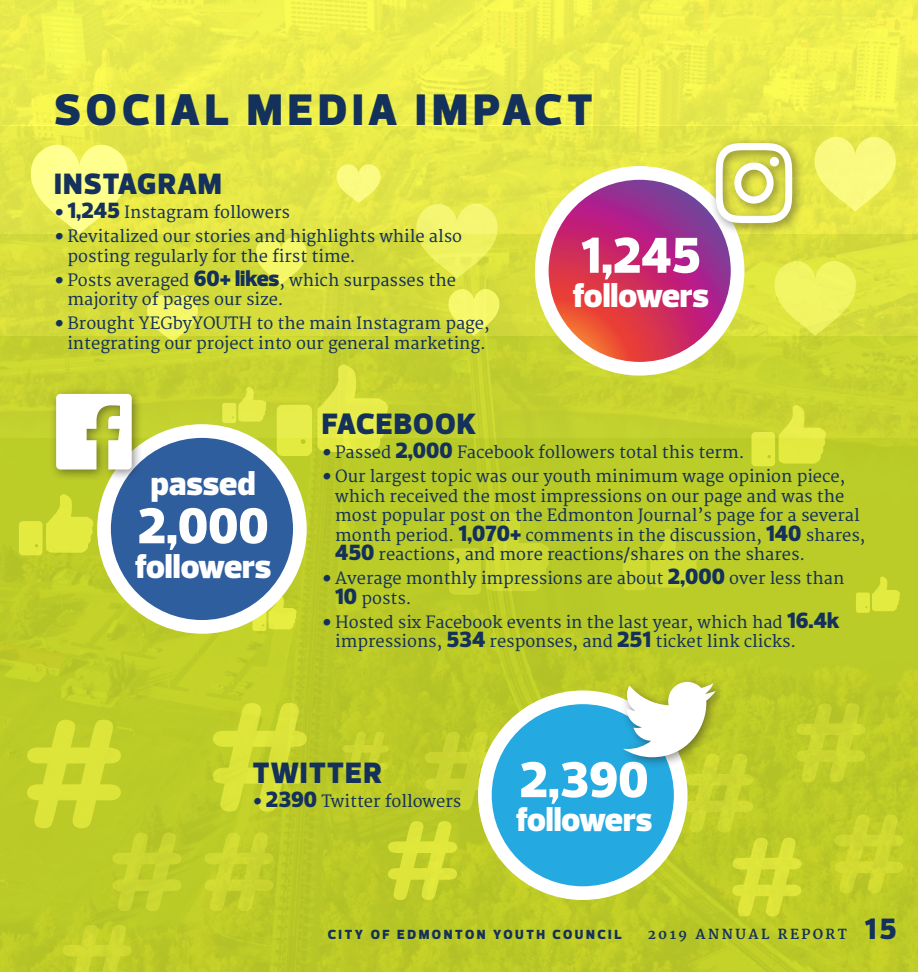
<style>
.page{position:relative;width:918px;height:972px;background:#fff}
.page>*{position:absolute;margin:0;border:0;box-sizing:border-box;transform-origin:0 0}
.t1{font:900 51.3px "Prelo";color:#fff}
.t2{font:900 45px "Prelo";letter-spacing:.1em;color:#13315a}
.t3{font:900 34.2px "Prelo";color:#fff}
.t4{font:900 30px "Prelo";letter-spacing:.04em;color:#13315a}
.t5{font:16.5px/19.5px "Merriweather";color:#13315a}
.t6{font:900 13.5px "Prelo";letter-spacing:.18em;color:#13315a}
.t7{font:700 13.5px "Merriweather";letter-spacing:.18em;color:#13315a}
.s1{font-weight:700;font-size:24px}
.s2{font-family:"Prelo";font-weight:900;font-size:22.5px}
</style>
<div class="page">
<img style="left:0;top:0;width:918px;height:972px">
<svg style="left:63px;top:925px;width:69px;height:47px;background:#c7d22b"></svg>
<svg style="left:204px;top:832px;width:70px;height:79px;background:#c5d12c"></svg>
<svg style="left:342px;top:732px;width:46px;height:52px;background:#c6d12c"></svg>
<svg style="left:388px;top:821px;width:69px;height:79px;background:#cdd831"></svg>
<svg style="left:424px;top:732px;width:70px;height:78px;background:#c3cf2d"></svg>
<svg style="left:732px;top:838px;width:69px;height:78px;background:#cfd931"></svg>
<svg style="left:796px;top:703px;width:69px;height:79px;background:#c4d02c"></svg>
<svg style="left:834px;top:814px;width:69px;height:79px;background:#c8d22c"></svg>
<svg style="left:27px;top:720px;width:155px;height:191px;background:#c2d02b"></svg>
<svg style="left:213px;top:703px;width:94px;height:109px;background:#ced931"></svg>
<svg style="left:18px;top:493px;width:77px;height:63px;background:#d1dc34"></svg>
<svg style="left:276px;top:363px;width:114px;height:94px;background:#d7df3c"></svg>
<svg style="left:751px;top:404px;width:76px;height:63px;background:#d6de39"></svg>
<svg style="left:622px;top:527px;width:77px;height:64px;background:#c5d42d"></svg>
<svg style="left:855px;top:575px;width:46px;height:38px;background:#d0db34"></svg>
<svg style="left:252px;top:593px;width:45px;height:38px"></svg>
<svg style="left:222px;top:386px;width:45px;height:38px;background:#d8e03e"></svg>
<svg style="left:449px;top:510px;width:102px;height:85px;background:#c4d22d"></svg>
<svg style="left:30px;top:143px;width:98px;height:91px;background:#f6f676"></svg>
<svg style="left:416px;top:202px;width:82px;height:77px;background:#eaed5b"></svg>
<svg style="left:774px;top:260px;width:82px;height:76px;background:#e9ee56"></svg>
<svg style="left:814px;top:135px;width:82px;height:77px;background:#f2f36c"></svg>
<svg style="left:147px;top:294px;width:51px;height:48px;background:#e8ec58"></svg>
<svg style="left:255px;top:236px;width:52px;height:48px;background:#e9ed59"></svg>
<svg style="left:448px;top:287px;width:52px;height:49px;background:#e9ed5a"></svg>
<svg style="left:336px;top:163px;width:45px;height:40px;background:#f2f36d"></svg>
<div style="left:104px;top:431px;width:196px;height:196px;background:#2f5e9f;border-radius:50%"></div>
<div style="left:97px;top:424px;width:210px;height:210px;border:14px solid #fff;border-radius:50%"></div>
<div style="left:49px;top:387px;width:95px;height:94px;background:#231f20;opacity:.5"></div>
<svg style="left:56px;top:394px;width:76px;height:76px"></svg>
<div style="left:485px;top:697px;width:196px;height:196px;background:#24aae1;border-radius:50%"></div>
<div style="left:478px;top:690px;width:210px;height:210px;border:14px solid #fff;border-radius:50%"></div>
<div style="left:618px;top:675px;width:108px;height:94px;background:#231f20;opacity:.5"></div>
<svg style="left:623px;top:682px;width:130px;height:150px"></svg>
<svg style="left:542px;top:173px;width:196px;height:196px;background:#c44077"></svg>
<div style="left:535px;top:166px;width:209px;height:210px;border:14px solid #fff;border-radius:50%"></div>
<div style="left:709px;top:136px;width:95px;height:99px;background:#231f20;opacity:.5"></div>
<svg style="left:716px;top:143px;width:76px;height:80px"></svg>
<div style="left:770px;top:157px;width:9px;height:9px;background:#fff;border-radius:50%"></div>
<h2 class="t2" style="left:54px;top:83px;width:540px">SOCIAL MEDIA IMPACT</h2>
<h3 class="t4" style="left:54px;top:166px;width:169px">INSTAGRAM</h3>
<p class="t5" style="left:54px;top:203px;width:237px"><span class="s1">•</span> <span class="s2">1,245</span> Instagram followers</p>
<p class="t5" style="left:68px;top:227px;width:396px;text-indent:-14px"><span class="s1">•</span> Revitalized our stories and highlights while also posting regularly for the first time.</p>
<p class="t5" style="left:67px;top:271px;width:390px;text-indent:-13px"><span class="s1">•</span> Posts averaged <span class="s2">60+ likes</span>, which surpasses the majority of pages our size.</p>
<p class="t5" style="left:54px;top:314px;width:437px;text-align:center"><span class="s1">•</span> Brought YEGbyYOUTH to the main Instagram page, integrating our project into our general marketing.</p>
<h1 class="t1" style="left:581px;top:224px;width:121px">1,245</h1>
<h3 class="t3" style="left:573px;top:275px;width:138px">followers</h3>
<h3 class="t3" style="left:151px;top:463px;width:106px">passed</h3>
<h1 class="t1" style="left:138px;top:495px;width:132px">2,000</h1>
<h3 class="t3" style="left:135px;top:545px;width:138px">followers</h3>
<h3 class="t4" style="left:322px;top:406px;width:156px">FACEBOOK</h3>
<p class="t5" style="left:322px;top:443px;width:424px"><span class="s1">•</span> Passed <span class="s2">2,000</span> Facebook followers total this term.</p>
<p class="t5" style="left:335px;top:467px;width:532px;text-indent:-14px"><span class="s1">•</span> Our largest topic was our youth minimum wage opinion piece, which received the most impressions on our page and was the most popular post on the Edmonton Journal’s page for a several month period. <span class="s2">1,070+</span> comments in the discussion, <span class="s2">140</span> shares, <span class="s2">450</span> reactions, and more reactions/shares on the shares.</p>
<p class="t5" style="left:335px;top:569px;width:511px;text-indent:-14px"><span class="s1">•</span> Average monthly impressions are about <span class="s2">2,000</span> over less than<br><span class="s2">10</span> posts.</p>
<p class="t5" style="left:335px;top:613px;width:506px;text-indent:-14px"><span class="s1">•</span> Hosted six Facebook events in the last year, which had <span class="s2">16.4k </span>impressions, <span class="s2">534</span> responses, and <span class="s2">251</span> ticket link clicks.</p>
<h3 class="t4" style="left:253px;top:754px;width:131px">TWITTER</h3>
<p class="t5" style="left:252px;top:792px;width:210px"><span class="s1">•</span> <span class="s2">2390</span> Twitter followers</p>
<h1 class="t1" style="left:520px;top:748px;width:130px">2,390</h1>
<h3 class="t3" style="left:516px;top:799px;width:138px">followers</h3>
<p class="t6" style="left:328px;top:926px;width:295px">CITY OF EDMONTON YOUTH COUNCIL</p>
<p class="t7" style="left:648px;top:926px;width:201px">2019 ANNUAL REPORT</p>
<h3 class="t4" style="left:865px;top:911px;width:33px">15</h3>
</div>
